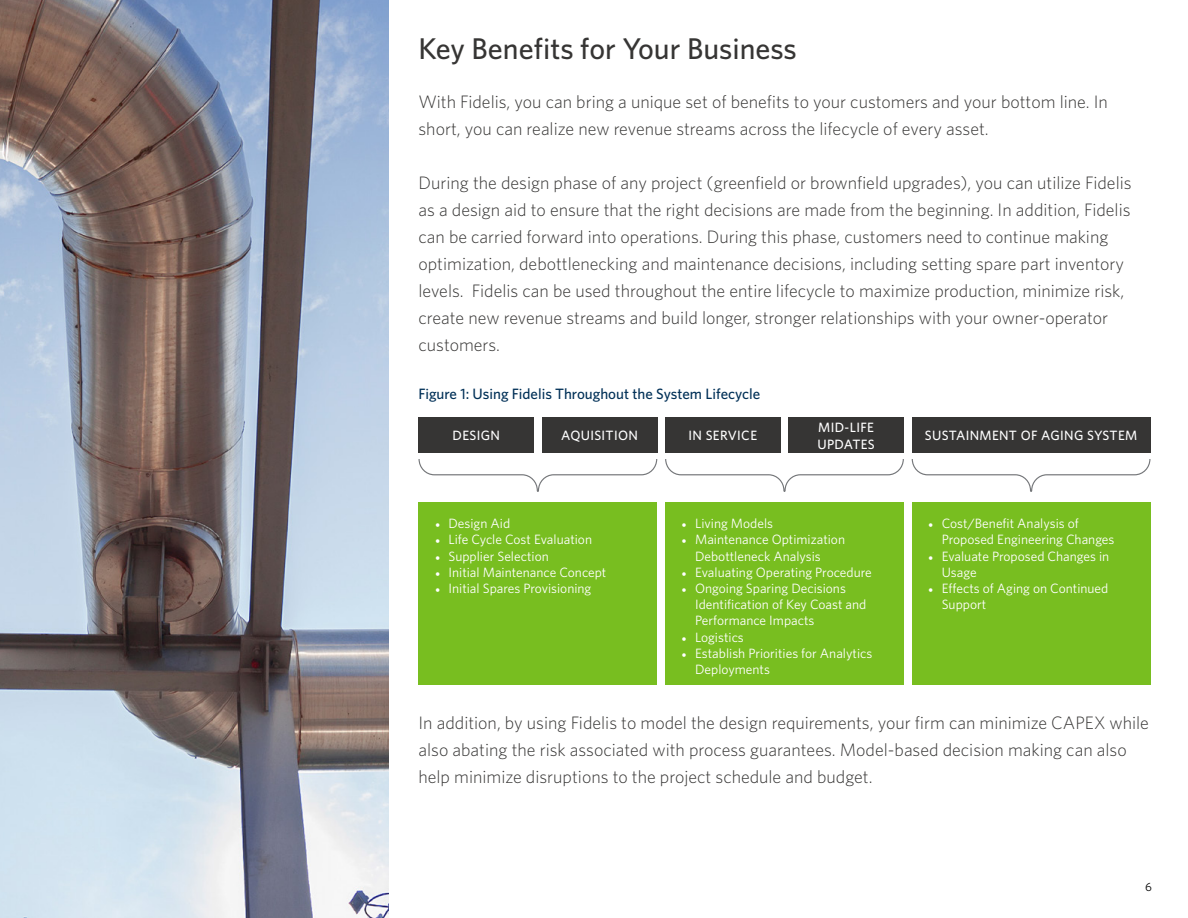
<style>
.page{position:relative;width:1188px;height:918px;background:#fff}
.page>*{position:absolute;margin:0;border:0;box-sizing:border-box;transform-origin:0 0}
.t1{font:500 30px "Whitney";color:#363534}
.t2{font:300 18px/27px "Whitney";color:#363534}
.t3{font:500 15px "Whitney";color:#003057}
.t4{font:13.5px/16.2px "Whitney";color:#fff}
.t5{font:500 13.5px/16.2px "Whitney";letter-spacing:.025em;color:#fff}
.t6{font:12px "Whitney";color:#000}
.s1{font-family:"Minion Pro"}
</style>
<div class="page">
<img style="left:0;top:0;width:388px;height:918px">
<div style="left:418px;top:417px;width:116px;height:36px;background:#363534"></div>
<div style="left:665px;top:417px;width:116px;height:36px;background:#363534"></div>
<div style="left:912px;top:417px;width:238px;height:36px;background:#363534"></div>
<div style="left:542px;top:417px;width:115px;height:36px;background:#363534"></div>
<div style="left:788px;top:417px;width:116px;height:36px;background:#363534"></div>
<div style="left:912px;top:502px;width:238px;height:184px;background:#78be20"></div>
<div style="left:665px;top:502px;width:239px;height:184px;background:#78be20"></div>
<div style="left:418px;top:502px;width:239px;height:184px;background:#78be20"></div>
<svg style="left:419px;top:459px;width:238px;height:33px"></svg>
<svg style="left:665px;top:459px;width:239px;height:33px"></svg>
<svg style="left:912px;top:459px;width:239px;height:33px"></svg>
<h1 class="t1" style="left:418px;top:30px;width:380px">Key Benefits for Your Business</h1>
<p class="t2" style="left:418px;top:88px;width:691px">With Fidelis, you can bring a unique set of benefits to your customers and your bottom line. In short, you can realize new revenue streams across the lifecycle of every asset.</p>
<p class="t2" style="left:418px;top:169px;width:715px">During the design phase of any project (greenfield or brownfield upgrades), you can utilize Fidelis as a design aid to ensure that the right decisions are made from the beginning. In addition, Fidelis can be carried forward into operations. During this phase, customers need to continue making optimization, debottlenecking and maintenance decisions, including setting spare part inventory levels. Fidelis can be used throughout the entire lifecycle to maximize production, minimize risk, create new revenue streams and build longer, stronger relationships with your owner-operator customers.</p>
<p class="t3" style="left:418px;top:385px;width:343px">Figure 1: Using Fidelis Throughout the System Lifecycle</p>
<p class="t5" style="left:817px;top:419px;width:59px">MID-LIFE<br>UPDATES</p>
<p class="t5" style="left:453px;top:427px;width:49px">DESIGN</p>
<p class="t5" style="left:561px;top:427px;width:78px">AQUISITION</p>
<p class="t5" style="left:689px;top:427px;width:70px">IN SERVICE</p>
<p class="t5" style="left:925px;top:427px;width:214px">SUSTAINMENT OF AGING SYSTEM</p>
<p class="t4" style="left:435px;top:515px;width:77px"><span class="s1">•</span> Design Aid</p>
<p class="t4" style="left:435px;top:531px;width:159px"><span class="s1">•</span> Life Cycle Cost Evaluation</p>
<p class="t4" style="left:435px;top:548px;width:115px"><span class="s1">•</span> Supplier Selection</p>
<p class="t4" style="left:435px;top:564px;width:173px"><span class="s1">•</span> Initial Maintenance Concept</p>
<p class="t4" style="left:435px;top:580px;width:158px"><span class="s1">•</span> Initial Spares Provisioning</p>
<p class="t4" style="left:682px;top:515px;width:93px"><span class="s1">•</span> Living Models</p>
<p class="t4" style="left:695px;top:531px;width:151px;text-indent:-14px"><span class="s1">•</span> Maintenance Optimization<br>Debottleneck Analysis</p>
<p class="t4" style="left:682px;top:564px;width:192px"><span class="s1">•</span> Evaluating Operating Procedure</p>
<p class="t4" style="left:695px;top:580px;width:173px;text-indent:-14px"><span class="s1">•</span> Ongoing Sparing Decisions<br>Identification of Key Coast and<br>Performance Impacts</p>
<p class="t4" style="left:682px;top:629px;width:64px"><span class="s1">•</span> Logistics</p>
<p class="t4" style="left:695px;top:645px;width:179px;text-indent:-14px"><span class="s1">•</span> Establish Priorities for Analytics<br>Deployments</p>
<p class="t4" style="left:942px;top:515px;width:174px;text-indent:-14px"><span class="s1">•</span> Cost/Benefit Analysis of<br>Proposed Engineering Changes</p>
<p class="t4" style="left:942px;top:548px;width:169px;text-indent:-14px"><span class="s1">•</span> Evaluate Proposed Changes in<br>Usage</p>
<p class="t4" style="left:942px;top:580px;width:168px;text-indent:-14px"><span class="s1">•</span> Effects of Aging on Continued<br>Support</p>
<p class="t2" style="left:418px;top:709px;width:732px">In addition, by using Fidelis to model the design requirements, your firm can minimize CAPEX while also abating the risk associated with process guarantees. Model-based decision making can also help minimize disruptions to the project schedule and budget.</p>
<p class="t6" style="left:1145px;top:879px;width:8px">6</p>
</div>
